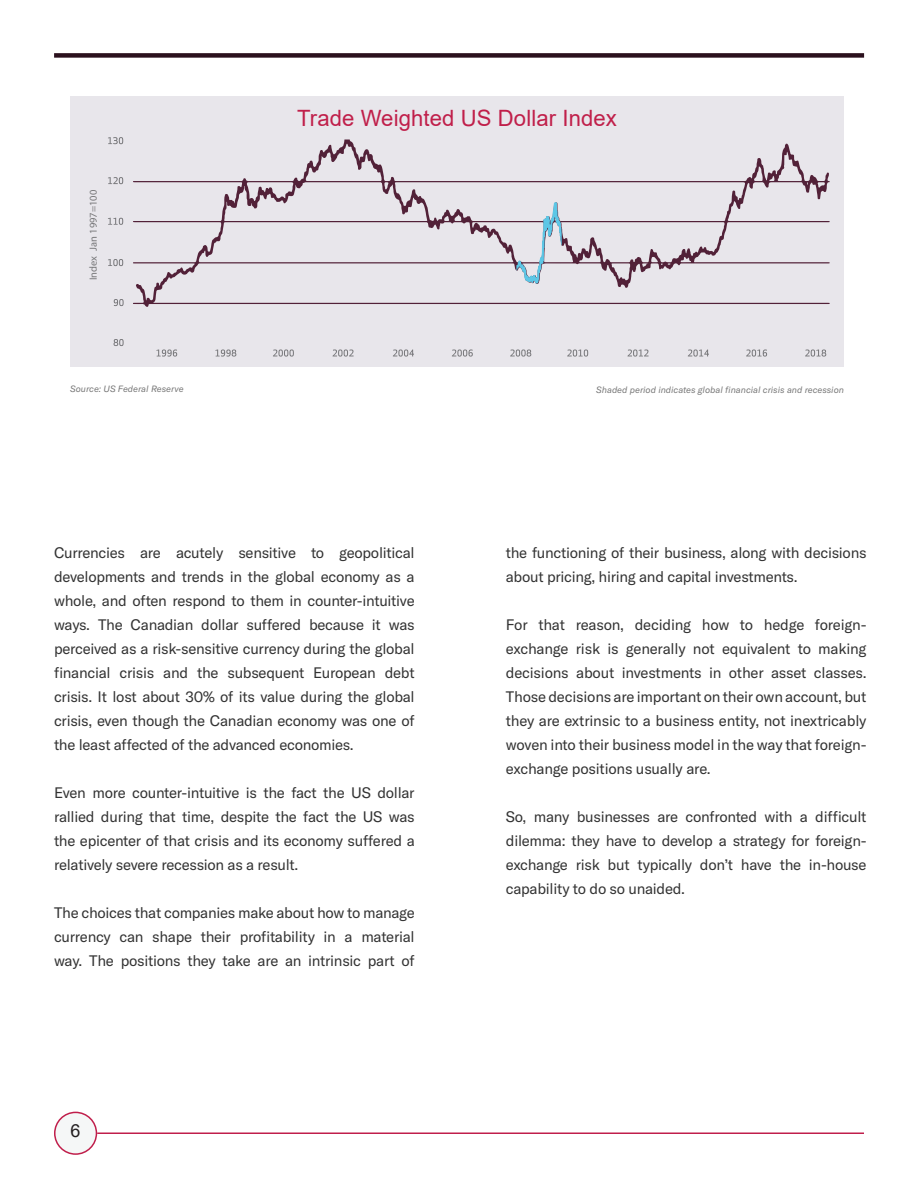
<style>
.page{position:relative;width:918px;height:1188px;background:#fff}
.page>*{position:absolute;margin:0;border:0;box-sizing:border-box;transform-origin:0 0}
.t1{font:22.5px "Arial";letter-spacing:.005em;color:#c01f4a}
.t2{font:18px "Arial";color:#231f20}
.t3{font:15px/24px "GT America";letter-spacing:-.02em;color:#333;text-align:justify}
.t4{font:10.5px "Myriad Pro";color:#78787a}
.t5{font:italic 9px "GT America";color:#787878}
</style>
<div class="page">
<div style="left:55px;top:1112px;width:41px;height:42px;background:#f5f7f7;border-radius:50%"></div>
<div style="left:54px;top:1112px;width:43px;height:43px;border:2px solid #c01e4b;border-radius:50%"></div>
<hr style="left:97px;top:1132px;width:767px;height:2px;background:#c01e4b">
<div style="left:54px;top:53px;width:810px;height:5px;background:#2b101d"></div>
<div style="left:70px;top:96px;width:774px;height:270px;background:#e8e6eb"></div>
<svg style="left:133px;top:140px;width:697px;height:167px"></svg>
<svg style="left:516px;top:202px;width:46px;height:81px"></svg>
<img style="left:162px;top:349px;width:15px;height:8px">
<img style="left:221px;top:349px;width:15px;height:8px">
<img style="left:273px;top:349px;width:21px;height:8px">
<img style="left:333px;top:349px;width:21px;height:8px">
<img style="left:393px;top:349px;width:21px;height:8px">
<img style="left:457px;top:349px;width:16px;height:8px">
<img style="left:516px;top:349px;width:15px;height:8px">
<img style="left:567px;top:349px;width:21px;height:8px">
<img style="left:628px;top:349px;width:21px;height:8px">
<img style="left:688px;top:349px;width:21px;height:8px">
<img style="left:746px;top:349px;width:21px;height:8px">
<img style="left:806px;top:349px;width:20px;height:8px">
<svg style="left:114px;top:339px;width:10px;height:7px"></svg>
<svg style="left:114px;top:299px;width:10px;height:7px"></svg>
<img style="left:108px;top:259px;width:15px;height:7px">
<img style="left:108px;top:218px;width:15px;height:7px">
<img style="left:108px;top:177px;width:15px;height:7px">
<img style="left:108px;top:137px;width:15px;height:7px">
<p class="t4" style="left:87px;top:251px;width:62px;rotate:-90deg">Jan 1997=100</p>
<p class="t4" style="left:87px;top:280px;width:26px;rotate:-90deg">Index</p>
<p class="t1" style="left:297px;top:103px;width:321px">Trade Weighted US Dollar Index</p>
<p class="t5" style="left:70px;top:384px;width:115px">Source: US Federal Reserve</p>
<p class="t5" style="left:596px;top:384px;width:249px">Shaded period indicates global financial crisis and recession</p>
<p class="t3" style="left:54px;top:541px;width:362px">Currencies are acutely sensitive to geopolitical developments and trends in the global economy as a whole, and often respond to them in counter-intuitive ways. The Canadian dollar suffered because it was perceived as a risk-sensitive currency during the global financial crisis and the subsequent European debt crisis. It lost about 30% of its value during the global crisis, even though the Canadian economy was one of the least affected of the advanced economies.</p>
<p class="t3" style="left:54px;top:781px;width:362px">Even more counter-intuitive is the fact the US dollar rallied during that time, despite the fact the US was the epicenter of that crisis and its economy suffered a relatively severe recession as a result.</p>
<p class="t3" style="left:54px;top:901px;width:362px">The choices that companies make about how to manage currency can shape their profitability in a material way. The positions they take are an intrinsic part of</p>
<p class="t2" style="left:71px;top:1118px;width:12px">6</p>
<p class="t3" style="left:506px;top:541px;width:362px">the functioning of their business, along with decisions about pricing, hiring and capital investments.</p>
<p class="t3" style="left:506px;top:613px;width:362px">For that reason, deciding how to hedge foreign&shy;exchange risk is generally not equivalent to making decisions about investments in other asset classes.<br>Those decisions are important on their own account, but they are extrinsic to a business entity, not inextricably woven into their business model in the way that foreign&shy;exchange positions usually are.</p>
<p class="t3" style="left:506px;top:805px;width:362px">So, many businesses are confronted with a difficult dilemma: they have to develop a strategy for foreign&shy;exchange risk but typically don’t have the in-house capability to do so unaided.</p>
</div>
